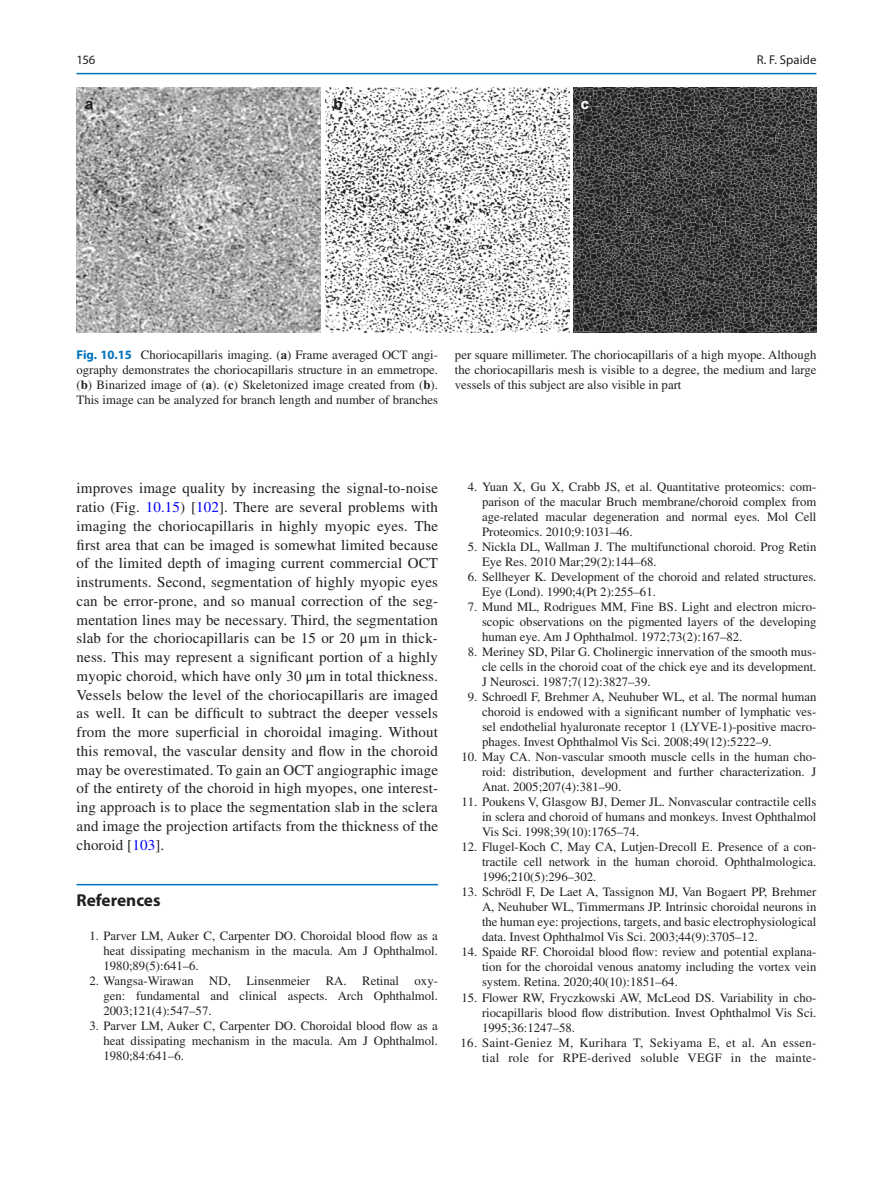
<style>
.page{position:relative;width:893px;height:1187px;background:#fff}
.page>*{position:absolute;margin:0;border:0;box-sizing:border-box;transform-origin:0 0}
.t1{font:700 17.25px "Myriad Pro";color:#231f20}
.t2{font:15px/18.8px "Times LT Std";letter-spacing:.01em;color:#231f20;text-align:justify}
.t3{font:15px "Helvetica Bold 3";color:#1d1e1f}
.t4{font:15px "Helvetica Bold 3";color:#fff}
.t5{font:12.75px/15px "Times LT Std";color:#231f20;text-align:justify}
.t6{font:12.75px/15px "Times LT Std";letter-spacing:.025em;color:#231f20;text-align:right}
.t7{font:12.75px "Myriad Pro Regular 2";letter-spacing:.01em;color:#231f20}
.t8{font:12.75px "Myriad Pro";color:#231f20}
.s1{font-family:"Myriad Pro";font-weight:700;color:#0073bc}
.s2{font-weight:700}
.s3{color:#00f}
.s4{font-family:"STIX General"}
</style>
<div class="page">
<hr style="left:77px;top:883px;width:361px;height:2px;background:#0073bc">
<img style="left:77px;top:87px;width:244px;height:245px">
<img style="left:574px;top:87px;width:242px;height:245px">
<img style="left:325px;top:87px;width:244px;height:245px">
<hr style="left:77px;top:73px;width:739px;height:1px;background:#0073bc">
<p class="t8" style="left:77px;top:52px;width:20px">156</p>
<p class="t3" style="left:85px;top:94px;width:10px">a</p>
<p class="t3" style="left:334px;top:94px;width:11px">b</p>
<p class="t4" style="left:581px;top:94px;width:10px">c</p>
<p class="t7" style="left:757px;top:52px;width:61px">R. F. Spaide</p>
<p class="t5" style="left:77px;top:347px;width:363px"><span class="s1">Fig. 10.15</span> Choriocapillaris imaging. (<span class="s2">a</span>) Frame averaged OCT angi&shy;ography demonstrates the choriocapillaris structure in an emmetrope. (<span class="s2">b</span>) Binarized image of (<span class="s2">a</span>). (<span class="s2">c</span>) Skeletonized image created from (<span class="s2">b</span>).<br>This image can be analyzed for branch length and number of branches</p>
<p class="t5" style="left:455px;top:347px;width:363px">per square millimeter. The choriocapillaris of a high myope. Although the choriocapillaris mesh is visible to a degree, the medium and large vessels of this subject are also visible in part</p>
<p class="t2" style="left:77px;top:479px;width:363px">improves image quality by increasing the signal-to-noise ratio (Fig. <span class="s3">10.15</span>) [<span class="s3">102</span>]. There are several problems with imaging the choriocapillaris in highly myopic eyes. The first area that can be imaged is somewhat limited because of the limited depth of imaging current commercial OCT instruments. Second, segmentation of highly myopic eyes can be error-prone, and so manual correction of the seg&shy;mentation lines may be necessary. Third, the segmentation slab for the choriocapillaris can be 15 or 20 <span class="s4">μ</span>m in thick&shy;ness. This may represent a significant portion of a highly myopic choroid, which have only 30 <span class="s4">μ</span>m in total thickness.<br>Vessels below the level of the choriocapillaris are imaged as well. It can be difficult to subtract the deeper vessels from the more superficial in choroidal imaging. Without this removal, the vascular density and flow in the choroid may be overestimated. To gain an OCT angiographic image of the entirety of the choroid in high myopes, one interest&shy;ing approach is to place the segmentation slab in the sclera and image the projection artifacts from the thickness of the choroid [<span class="s3">103</span>].</p>
<h1 class="t1" style="left:77px;top:888px;width:85px">References</h1>
<p class="t5" style="left:104px;top:927px;width:336px;text-indent:-14px">1. Parver LM, Auker C, Carpenter DO. Choroidal blood flow as a heat dissipating mechanism in the macula. Am J Ophthalmol.<br>1980;89(5):641–6.</p>
<p class="t5" style="left:104px;top:972px;width:336px;text-indent:-14px">2. Wangsa-Wirawan ND, Linsenmeier RA. Retinal oxy&shy;gen: fundamental and clinical aspects. Arch Ophthalmol.<br>2003;121(4):547–57.</p>
<p class="t5" style="left:104px;top:1017px;width:336px;text-indent:-14px">3. Parver LM, Auker C, Carpenter DO. Choroidal blood flow as a heat dissipating mechanism in the macula. Am J Ophthalmol.<br>1980;84:641–6.</p>
<p class="t5" style="left:482px;top:479px;width:336px;text-indent:-14px">4. Yuan X, Gu X, Crabb JS, et al. Quantitative proteomics: com&shy;parison of the macular Bruch membrane/choroid complex from age-related macular degeneration and normal eyes. Mol Cell Proteomics. 2010;9:1031–46.</p>
<p class="t5" style="left:482px;top:539px;width:336px;text-indent:-14px">5. Nickla DL, Wallman J. The multifunctional choroid. Prog Retin<br>Eye Res. 2010 Mar;29(2):144–68.</p>
<p class="t5" style="left:482px;top:569px;width:336px;text-indent:-14px">6. Sellheyer K. Development of the choroid and related structures.<br>Eye (Lond). 1990;4(Pt 2):255–61.</p>
<p class="t5" style="left:482px;top:599px;width:336px;text-indent:-14px">7. Mund ML, Rodrigues MM, Fine BS. Light and electron micro&shy;scopic observations on the pigmented layers of the developing human eye. Am J Ophthalmol. 1972;73(2):167–82.</p>
<p class="t5" style="left:482px;top:644px;width:336px;text-indent:-14px">8. Meriney SD, Pilar G. Cholinergic innervation of the smooth mus&shy;cle cells in the choroid coat of the chick eye and its development.<br>J Neurosci. 1987;7(12):3827–39.</p>
<p class="t5" style="left:482px;top:689px;width:336px;text-indent:-14px">9. Schroedl F, Brehmer A, Neuhuber WL, et al. The normal human choroid is endowed with a significant number of lymphatic ves&shy;sel endothelial hyaluronate receptor 1 (LYVE-1)-positive macro&shy;phages. Invest Ophthalmol Vis Sci. 2008;49(12):5222–9.</p>
<p class="t5" style="left:482px;top:749px;width:336px;text-indent:-20px">10. May CA. Non-vascular smooth muscle cells in the human cho&shy;roid: distribution, development and further characterization. J Anat. 2005;207(4):381–90.</p>
<p class="t5" style="left:482px;top:794px;width:336px;text-indent:-20px">11. Poukens V, Glasgow BJ, Demer JL. Nonvascular contractile cells in sclera and choroid of humans and monkeys. Invest Ophthalmol Vis Sci. 1998;39(10):1765–74.</p>
<p class="t5" style="left:482px;top:839px;width:336px;text-indent:-20px">12. Flugel-Koch C, May CA, Lutjen-Drecoll E. Presence of a con&shy;tractile cell network in the human choroid. Ophthalmologica.<br>1996;210(5):296–302.</p>
<p class="t5" style="left:482px;top:884px;width:336px;text-indent:-20px">13. Schrödl F, De Laet A, Tassignon MJ, Van Bogaert PP, Brehmer A, Neuhuber WL, Timmermans JP. Intrinsic choroidal neurons in the human eye: projections, targets, and basic electrophysiological data. Invest Ophthalmol Vis Sci. 2003;44(9):3705–12.</p>
<p class="t5" style="left:482px;top:944px;width:336px;text-indent:-20px">14. Spaide RF. Choroidal blood flow: review and potential explana&shy;tion for the choroidal venous anatomy including the vortex vein system. Retina. 2020;40(10):1851–64.</p>
<p class="t5" style="left:482px;top:989px;width:336px;text-indent:-20px">15. Flower RW, Fryczkowski AW, McLeod DS. Variability in cho&shy;riocapillaris blood flow distribution. Invest Ophthalmol Vis Sci.<br>1995;36:1247–58.</p>
<p class="t6" style="left:461px;top:1034px;width:357px">16. Saint-Geniez M, Kurihara T, Sekiyama E, et al. An essen&shy;tial role for RPE-derived soluble VEGF in the mainte-</p>
</div>
